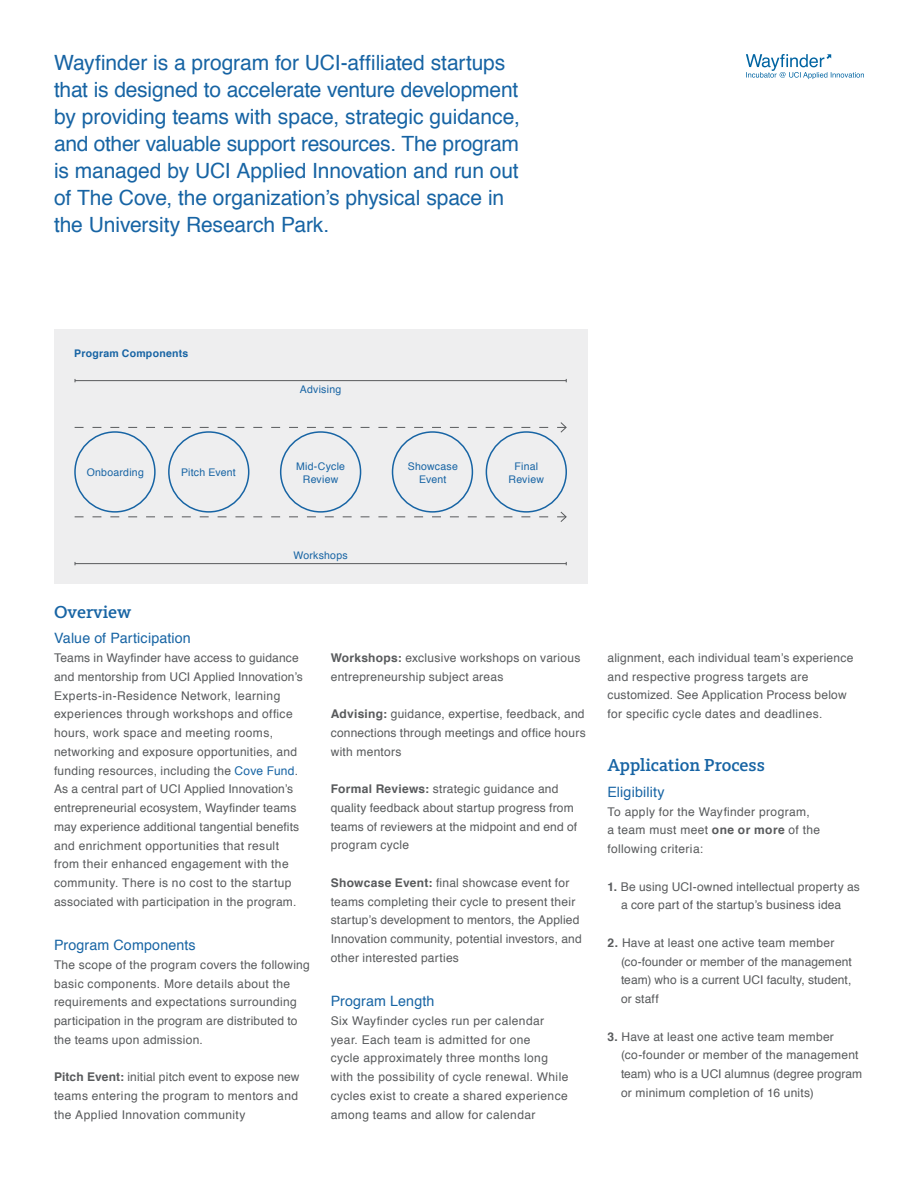
<style>
.page{position:relative;width:918px;height:1188px;background:#fff}
.page>*{position:absolute;margin:0;border:0;box-sizing:border-box;transform-origin:0 0}
.t1{font:21px/27px "Helvetica";letter-spacing:-.005em;color:#1764a4}
.Main_section_headers{font:500 18px "Kievit Slab OT";color:#1764a4}
.Main_Subheads{font:14.25px "Helvetica";letter-spacing:.01em;color:#1764a4}
.Main_Body{font:12px/18.8px "Helvetica";letter-spacing:.02em;color:#585a5c}
.Main_Body-2{font:10.5px/13.5px "Helvetica";letter-spacing:.02em;color:#1764a4;text-align:center}
.Main_Body-3{font:700 10.5px "Helvetica";letter-spacing:.025em;color:#1764a4}
.s1{color:#1764a4}
.s2{font-weight:700}
</style>
<div class="page">
<div style="left:54px;top:329px;width:533px;height:255px;background:#eeeeef"></div>
<svg style="left:746px;top:54px;width:118px;height:25px"></svg>
<hr style="left:75px;top:380px;width:491px;height:1px;background:#585a5c">
<svg style="left:75px;top:422px;width:492px;height:11px"></svg>
<svg style="left:75px;top:511px;width:492px;height:11px"></svg>
<div style="left:74px;top:431px;width:82px;height:82px;border:2px solid #1764a4;border-radius:50%"></div>
<div style="left:168px;top:431px;width:81px;height:82px;border:2px solid #1764a4;border-radius:50%"></div>
<div style="left:280px;top:431px;width:81px;height:82px;border:2px solid #1764a4;border-radius:50%"></div>
<div style="left:392px;top:431px;width:81px;height:82px;border:2px solid #1764a4;border-radius:50%"></div>
<div style="left:486px;top:431px;width:81px;height:82px;border:2px solid #1764a4;border-radius:50%"></div>
<hr style="left:75px;top:563px;width:491px;height:1px;background:#585a5c">
<p class="t1" style="left:54px;top:50px;width:467px">Wayfinder is a program for UCI-affiliated startups that is designed to accelerate venture development by providing teams with space, strategic guidance, and other valuable support resources. The program is managed by UCI Applied Innovation and run out of The Cove, the organization’s physical space in the University Research Park.</p>
<p class="Main_Body-3" style="left:74px;top:345px;width:116px">Program Components</p>
<p class="Main_Body-2" style="left:300px;top:383px;width:43px">Advising</p>
<p class="Main_Body-2" style="left:87px;top:466px;width:59px">Onboarding</p>
<p class="Main_Body-2" style="left:181px;top:466px;width:56px">Pitch Event</p>
<p class="Main_Body-2" style="left:296px;top:459px;width:51px">Mid-Cycle<br>Review</p>
<p class="Main_Body-2" style="left:408px;top:459px;width:52px">Showcase<br>Event</p>
<p class="Main_Body-2" style="left:509px;top:459px;width:37px">Final<br>Review</p>
<p class="Main_Body-2" style="left:293px;top:548px;width:56px">Workshops</p>
<p class="Main_section_headers" style="left:54px;top:601px;width:79px">Overview</p>
<p class="Main_Subheads" style="left:54px;top:627px;width:138px">Value of Participation</p>
<p class="Main_Body" style="left:54px;top:649px;width:250px">Teams in Wayfinder have access to guidance and mentorship from UCI Applied Innovation’s Experts-in-Residence Network, learning experiences through workshops and office hours, work space and meeting rooms, networking and exposure opportunities, and funding resources, including the <span class="s1">Cove Fund</span>.<br>As a central part of UCI Applied Innovation’s entrepreneurial ecosystem, Wayfinder teams may experience additional tangential benefits and enrichment opportunities that result from their enhanced engagement with the community. There is no cost to the startup associated with participation in the program.</p>
<p class="Main_Subheads" style="left:54px;top:934px;width:143px">Program Components</p>
<p class="Main_Body" style="left:54px;top:956px;width:257px">The scope of the program covers the following basic components. More details about the requirements and expectations surrounding participation in the program are distributed to the teams upon admission.</p>
<p class="Main_Body" style="left:54px;top:1068px;width:247px;text-align:justify"><span class="s2">Pitch Event:</span> initial pitch event to expose new teams entering the program to mentors and the Applied Innovation community</p>
<p class="Main_Body" style="left:331px;top:649px;width:251px"><span class="s2">Workshops:</span> exclusive workshops on various entrepreneurship subject areas</p>
<p class="Main_Body" style="left:331px;top:705px;width:256px;text-align:justify"><span class="s2">Advising:</span> guidance, expertise, feedback, and connections through meetings and office hours with mentors</p>
<p class="Main_Body" style="left:331px;top:780px;width:248px"><span class="s2">Formal Reviews:</span> strategic guidance and quality feedback about startup progress from teams of reviewers at the midpoint and end of program cycle</p>
<p class="Main_Body" style="left:331px;top:874px;width:253px"><span class="s2">Showcase Event:</span> final showcase event for teams completing their cycle to present their startup’s development to mentors, the Applied Innovation community, potential investors, and other interested parties</p>
<p class="Main_Subheads" style="left:331px;top:990px;width:105px">Program Length</p>
<p class="Main_Body" style="left:331px;top:1012px;width:239px">Six Wayfinder cycles run per calendar year. Each team is admitted for one<br>cycle approximately three months long with the possibility of cycle renewal. While cycles exist to create a shared experience among teams and allow for calendar</p>
<p class="Main_Body" style="left:608px;top:649px;width:247px">alignment, each individual team’s experience and respective progress targets are customized. See Application Process below for specific cycle dates and deadlines.</p>
<p class="Main_section_headers" style="left:608px;top:755px;width:159px">Application Process</p>
<p class="Main_Subheads" style="left:608px;top:781px;width:59px">Eligibility</p>
<p class="Main_Body" style="left:608px;top:802px;width:214px">To apply for the Wayfinder program,<br>a team must meet <span class="s2">one or more</span> of the following criteria:</p>
<p class="Main_Body" style="left:608px;top:877px;width:254px;text-align:center"><span class="s2">1.</span> Be using UCI-owned intellectual property as a core part of the startup’s business idea</p>
<p class="Main_Body" style="left:621px;top:934px;width:232px;text-indent:-14px"><span class="s2">2.</span> Have at least one active team member (co-founder or member of the management team) who is a current UCI faculty, student, or staff</p>
<p class="Main_Body" style="left:621px;top:1027px;width:243px;text-indent:-14px"><span class="s2">3.</span> Have at least one active team member (co-founder or member of the management team) who is a UCI alumnus (degree program or minimum completion of 16 units)</p>
</div>
